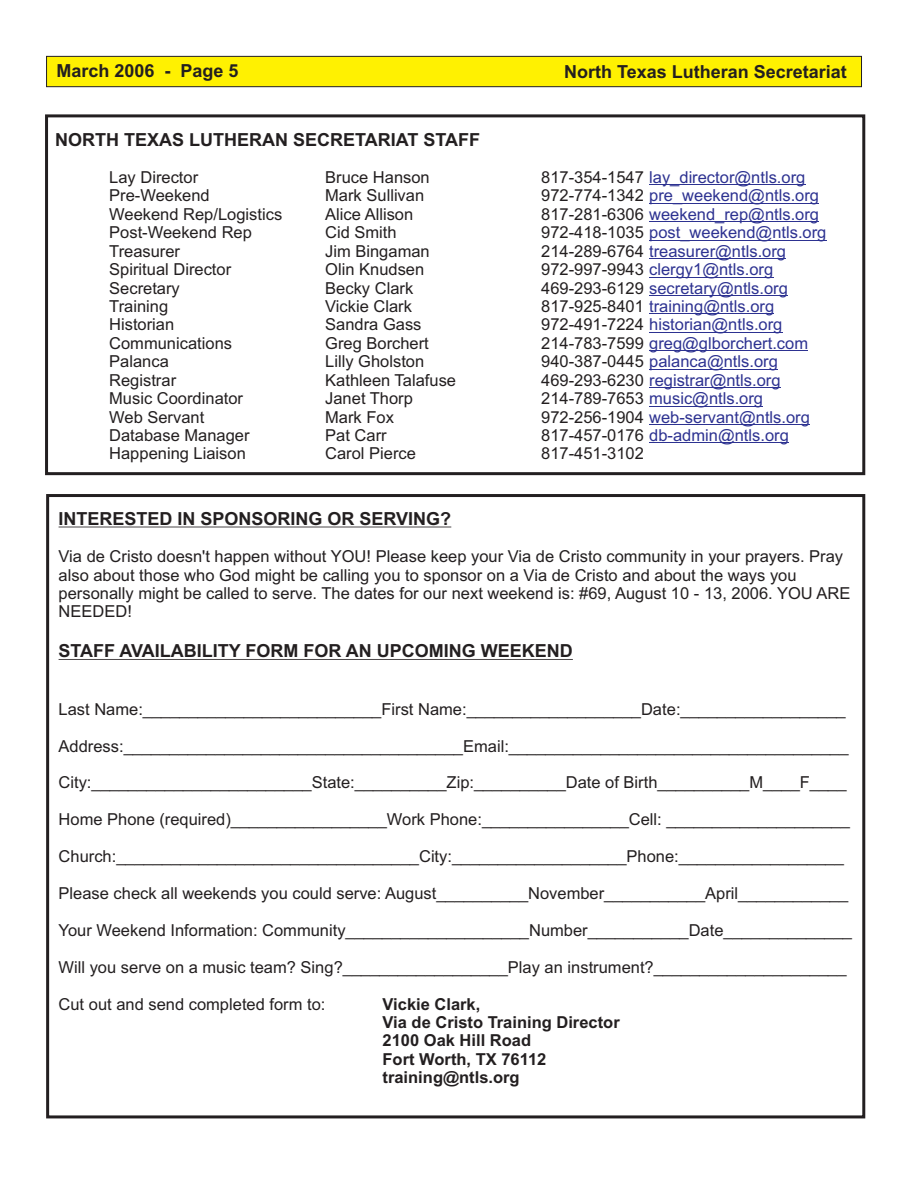
<style>
.page{position:relative;width:918px;height:1188px;background:#fff}
.page>*{position:absolute;margin:0;border:0;box-sizing:border-box;transform-origin:0 0}
.t1{font:700 18px "Arial";color:#231f20}
.t2{font:16.5px/18.5px "Arial";color:#231f20}
.t3{font:16.5px "Arial";color:#2d3291}
.t4{font:700 16.5px/18.5px "Arial";color:#231f20}
.s1{color:#231f20}
</style>
<div class="page">
<svg style="left:46px;top:56px;width:816px;height:31px;background:#f1e403"></svg>
<hr style="left:649px;top:185px;width:156px;height:1px;background:#2d3291">
<hr style="left:649px;top:203px;width:170px;height:1px;background:#2d3291">
<hr style="left:649px;top:221px;width:170px;height:1px;background:#2d3291">
<hr style="left:649px;top:240px;width:178px;height:1px;background:#2d3291">
<hr style="left:649px;top:258px;width:137px;height:1px;background:#2d3291">
<hr style="left:649px;top:277px;width:124px;height:1px;background:#2d3291">
<hr style="left:649px;top:295px;width:139px;height:1px;background:#2d3291">
<hr style="left:649px;top:314px;width:125px;height:1px;background:#2d3291">
<hr style="left:649px;top:332px;width:133px;height:1px;background:#2d3291">
<hr style="left:649px;top:350px;width:159px;height:1px;background:#2d3291">
<hr style="left:649px;top:369px;width:129px;height:1px;background:#2d3291">
<hr style="left:649px;top:387px;width:132px;height:1px;background:#2d3291">
<hr style="left:649px;top:406px;width:114px;height:1px;background:#2d3291">
<hr style="left:649px;top:424px;width:161px;height:1px;background:#2d3291">
<hr style="left:649px;top:443px;width:140px;height:1px;background:#2d3291">
<div style="left:45px;top:114px;width:820px;height:361px;border:3px solid #231f20"></div>
<hr style="left:59px;top:527px;width:392px;height:1px;background:#231f20">
<hr style="left:59px;top:659px;width:514px;height:1px;background:#231f20">
<div style="left:46px;top:494px;width:819px;height:624px;border:3px solid #231f20"></div>
<p class="t1" style="left:56px;top:63px;width:184px">March 2006 - Page 5</p>
<p class="t1" style="left:564px;top:65px;width:284px">North Texas Lutheran Secretariat</p>
<p class="t1" style="left:55px;top:133px;width:426px">NORTH TEXAS LUTHERAN SECRETARIAT STAFF</p>
<p class="t2" style="left:109px;top:170px;width:90px">Lay Director</p>
<p class="t2" style="left:325px;top:170px;width:106px">Bruce Hanson</p>
<p class="t3" style="left:541px;top:171px;width:266px"><span class="s1">817-354-1547</span> lay_director@ntls.org</p>
<p class="t2" style="left:109px;top:188px;width:102px">Pre-Weekend</p>
<p class="t2" style="left:325px;top:188px;width:101px">Mark Sullivan</p>
<p class="t3" style="left:541px;top:189px;width:279px"><span class="s1">972-774-1342</span> pre_weekend@ntls.org</p>
<p class="t2" style="left:109px;top:206px;width:175px">Weekend Rep/Logistics</p>
<p class="t2" style="left:325px;top:206px;width:90px">Alice Allison</p>
<p class="t3" style="left:541px;top:208px;width:279px"><span class="s1">817-281-6306</span> weekend_rep@ntls.org</p>
<p class="t2" style="left:109px;top:225px;width:144px">Post-Weekend Rep</p>
<p class="t2" style="left:325px;top:225px;width:73px">Cid Smith</p>
<p class="t3" style="left:541px;top:226px;width:287px"><span class="s1">972-418-1035</span> post_weekend@ntls.org</p>
<p class="t2" style="left:109px;top:243px;width:72px">Treasurer</p>
<p class="t2" style="left:325px;top:243px;width:106px">Jim Bingaman</p>
<p class="t3" style="left:541px;top:245px;width:246px"><span class="s1">214-289-6764</span> treasurer@ntls.org</p>
<p class="t2" style="left:109px;top:262px;width:123px">Spiritual Director</p>
<p class="t2" style="left:325px;top:262px;width:101px">Olin Knudsen</p>
<p class="t3" style="left:541px;top:263px;width:234px"><span class="s1">972-997-9943</span> clergy1@ntls.org</p>
<p class="t2" style="left:109px;top:280px;width:72px">Secretary</p>
<p class="t2" style="left:325px;top:280px;width:90px">Becky Clark</p>
<p class="t3" style="left:541px;top:282px;width:248px"><span class="s1">469-293-6129</span> secretary@ntls.org</p>
<p class="t2" style="left:109px;top:299px;width:60px">Training</p>
<p class="t2" style="left:325px;top:299px;width:88px">Vickie Clark</p>
<p class="t3" style="left:541px;top:300px;width:234px"><span class="s1">817-925-8401</span> training@ntls.org</p>
<p class="t2" style="left:109px;top:317px;width:67px">Historian</p>
<p class="t2" style="left:325px;top:317px;width:98px">Sandra Gass</p>
<p class="t3" style="left:541px;top:318px;width:243px"><span class="s1">972-491-7224</span> historian@ntls.org</p>
<p class="t2" style="left:109px;top:335px;width:124px">Communications</p>
<p class="t2" style="left:325px;top:335px;width:105px">Greg Borchert</p>
<p class="t3" style="left:541px;top:337px;width:268px"><span class="s1">214-783-7599</span> greg@glborchert.com</p>
<p class="t2" style="left:109px;top:354px;width:61px">Palanca</p>
<p class="t2" style="left:325px;top:354px;width:101px">Lilly Gholston</p>
<p class="t3" style="left:541px;top:355px;width:238px"><span class="s1">940-387-0445</span> palanca@ntls.org</p>
<p class="t2" style="left:109px;top:372px;width:68px">Registrar</p>
<p class="t2" style="left:325px;top:372px;width:132px">Kathleen Talafuse</p>
<p class="t3" style="left:541px;top:374px;width:241px"><span class="s1">469-293-6230</span> registrar@ntls.org</p>
<p class="t2" style="left:109px;top:391px;width:135px">Music Coordinator</p>
<p class="t2" style="left:325px;top:391px;width:89px">Janet Thorp</p>
<p class="t3" style="left:541px;top:392px;width:223px"><span class="s1">214-789-7653</span> music@ntls.org</p>
<p class="t2" style="left:109px;top:409px;width:97px">Web Servant</p>
<p class="t2" style="left:325px;top:409px;width:70px">Mark Fox</p>
<p class="t3" style="left:541px;top:411px;width:270px"><span class="s1">972-256-1904</span> web-servant@ntls.org</p>
<p class="t2" style="left:109px;top:428px;width:142px">Database Manager</p>
<p class="t2" style="left:325px;top:428px;width:63px">Pat Carr</p>
<p class="t3" style="left:541px;top:429px;width:249px"><span class="s1">817-457-0176</span> db-admin@ntls.org</p>
<p class="t2" style="left:109px;top:446px;width:138px">Happening Liaison</p>
<p class="t2" style="left:325px;top:446px;width:92px">Carol Pierce</p>
<p class="t2" style="left:541px;top:446px;width:104px">817-451-3102</p>
<p class="t1" style="left:59px;top:512px;width:394px">INTERESTED IN SPONSORING OR SERVING?</p>
<p class="t2" style="left:59px;top:549px;width:793px">Via de Cristo doesn't happen without YOU! Please keep your Via de Cristo community in your prayers. Pray also about those who God might be calling you to sponsor on a Via de Cristo and about the ways you personally might be called to serve. The dates for our next weekend is: #69, August 10 - 13, 2006. YOU ARE NEEDED!</p>
<p class="t1" style="left:59px;top:644px;width:516px">STAFF AVAILABILITY FORM FOR AN UPCOMING WEEKEND</p>
<p class="t2" style="left:59px;top:701px;width:789px">Last Name:__________________________First Name:___________________Date:__________________</p>
<p class="t2" style="left:59px;top:738px;width:791px">Address:_____________________________________Email:_____________________________________</p>
<p class="t2" style="left:59px;top:775px;width:790px">City:________________________State:__________Zip:__________Date of Birth__________M____F____</p>
<p class="t2" style="left:59px;top:812px;width:793px">Home Phone (required)_________________Work Phone:________________Cell: ____________________</p>
<p class="t2" style="left:59px;top:849px;width:787px">Church:_________________________________City:___________________Phone:__________________</p>
<p class="t2" style="left:59px;top:885px;width:791px">Please check all weekends you could serve: August__________November___________April____________</p>
<p class="t2" style="left:59px;top:922px;width:795px">Your Weekend Information: Community____________________Number___________Date______________</p>
<p class="t2" style="left:59px;top:959px;width:790px">Will you serve on a music team? Sing?__________________Play an instrument?_____________________</p>
<p class="t2" style="left:59px;top:996px;width:268px">Cut out and send completed form to:</p>
<p class="t4" style="left:383px;top:996px;width:239px">Vickie Clark,<br>Via de Cristo Training Director<br>2100 Oak Hill Road<br>Fort Worth, TX 76112 training@ntls.org</p>
</div>
